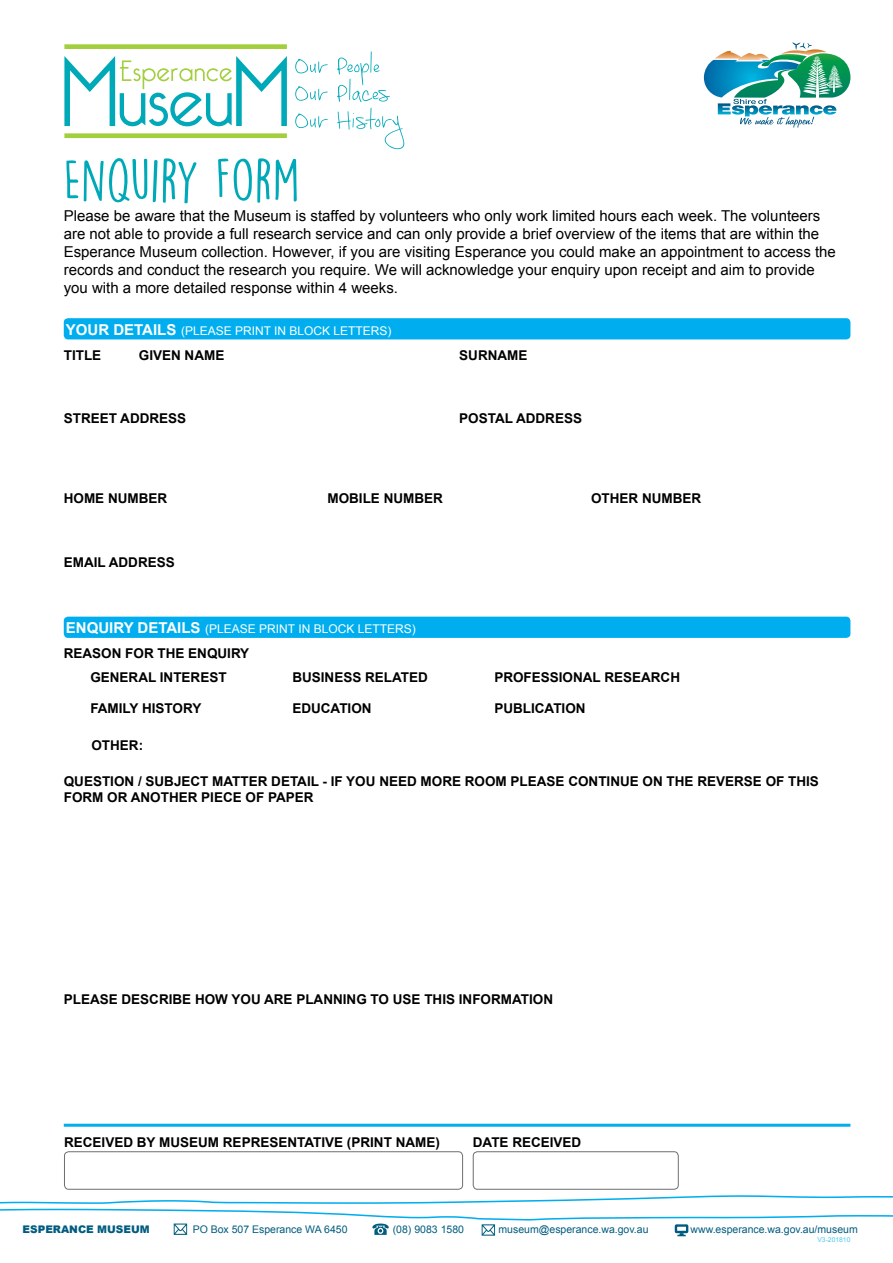
<style>
.page{position:relative;width:893px;height:1263px;background:#fff}
.page>*{position:absolute;margin:0;border:0;box-sizing:border-box;transform-origin:0 0}
.t1{font:55.05px "September Mornings";color:#00a9b7}
.t2{font:54px "DK Lemon Yellow Sun";color:#00a9b7}
.t3{font:15px/18px "Arial";color:#000}
.t4{font:700 13.5px/16.2px "Arial";color:#000}
.t5{font:12px "Arial";color:#fff}
.t6{font:10.5px "Arial";color:#005c7f}
.t7{font:900 10.5px "Arial";color:#005c7f}
.t8{font:6.75px "Arial";color:#4fc8ed}
.s1{font-weight:700;font-size:15px}
</style>
<div class="page">
<svg style="left:704px;top:43px;width:146px;height:85px"></svg>
<svg style="left:0;top:1195px;width:893px;height:42px"></svg>
<svg style="left:64px;top:56px;width:223px;height:70px"></svg>
<div style="left:64px;top:133px;width:223px;height:5px;background:#a3ce3e"></div>
<div style="left:64px;top:44px;width:223px;height:5px;background:#a3ce3e"></div>
<div style="left:64px;top:617px;width:786px;height:21px;background:#00aeef;border-radius:4px"></div>
<div style="left:64px;top:1151px;width:399px;height:38px;border:1px solid #6d6e71;border-radius:4px"></div>
<div style="left:473px;top:1151px;width:206px;height:38px;border:1px solid #6d6e71;border-radius:4px"></div>
<hr style="left:64px;top:1124px;width:786px;height:3px;background:#00aeef">
<div style="left:64px;top:318px;width:786px;height:21px;background:#00aeef;border-radius:4px"></div>
<h1 class="t1" style="left:295px;top:41px;width:86px">Our People</h1>
<h1 class="t1" style="left:295px;top:68px;width:96px">Our Places</h1>
<h1 class="t1" style="left:295px;top:96px;width:109px">Our History</h1>
<h2 class="t2" style="left:64px;top:147px;width:237px">ENQUIRY FORM</h2>
<p class="t3" style="left:64px;top:207px;width:774px">Please be aware that the Museum is staffed by volunteers who only work limited hours each week. The volunteers are not able to provide a full research service and can only provide a brief overview of the items that are within the Esperance Museum collection. However, if you are visiting Esperance you could make an appointment to access the records and conduct the research you require. We will acknowledge your enquiry upon receipt and aim to provide you with a more detailed response within 4 weeks.</p>
<p class="t5" style="left:66px;top:323px;width:327px"><span class="s1">YOUR DETAILS</span> (PLEASE PRINT IN BLOCK LETTERS)</p>
<p class="t4" style="left:64px;top:347px;width:39px">TITLE</p>
<p class="t4" style="left:139px;top:347px;width:87px">GIVEN NAME</p>
<p class="t4" style="left:459px;top:347px;width:70px">SURNAME</p>
<p class="t4" style="left:64px;top:410px;width:124px">STREET ADDRESS</p>
<p class="t4" style="left:459px;top:410px;width:124px">POSTAL ADDRESS</p>
<p class="t4" style="left:64px;top:490px;width:105px">HOME NUMBER</p>
<p class="t4" style="left:327px;top:490px;width:117px">MOBILE NUMBER</p>
<p class="t4" style="left:591px;top:490px;width:112px">OTHER NUMBER</p>
<p class="t4" style="left:64px;top:554px;width:113px">EMAIL ADDRESS</p>
<p class="t5" style="left:66px;top:621px;width:351px"><span class="s1">ENQUIRY DETAILS</span> (PLEASE PRINT IN BLOCK LETTERS)</p>
<p class="t4" style="left:64px;top:642px;width:187px;line-height:24px;text-align:center">REASON FOR THE ENQUIRY<br>GENERAL INTEREST</p>
<p class="t4" style="left:90px;top:701px;width:113px">FAMILY HISTORY</p>
<p class="t4" style="left:91px;top:738px;width:53px">OTHER:</p>
<p class="t4" style="left:292px;top:670px;width:137px">BUSINESS RELATED</p>
<p class="t4" style="left:494px;top:670px;width:187px">PROFESSIONAL RESEARCH</p>
<p class="t4" style="left:292px;top:701px;width:81px">EDUCATION</p>
<p class="t4" style="left:494px;top:701px;width:93px">PUBLICATION</p>
<p class="t4" style="left:64px;top:774px;width:757px">QUESTION / SUBJECT MATTER DETAIL - IF YOU NEED MORE ROOM PLEASE CONTINUE ON THE REVERSE OF THIS<br>FORM OR ANOTHER PIECE OF PAPER</p>
<p class="t4" style="left:64px;top:992px;width:491px">PLEASE DESCRIBE HOW YOU ARE PLANNING TO USE THIS INFORMATION</p>
<p class="t4" style="left:64px;top:1134px;width:377px">RECEIVED BY MUSEUM REPRESENTATIVE (PRINT NAME)</p>
<p class="t4" style="left:473px;top:1134px;width:110px">DATE RECEIVED</p>
<p class="t7" style="left:23px;top:1221px;width:129px">ESPERANCE MUSEUM</p>
<p class="t6" style="left:193px;top:1222px;width:156px">PO Box 507 Esperance WA 6450</p>
<p class="t6" style="left:393px;top:1222px;width:73px">(08) 9083 1580</p>
<p class="t6" style="left:499px;top:1222px;width:151px">museum@esperance.wa.gov.au</p>
<p class="t6" style="left:690px;top:1222px;width:169px">www.esperance.wa.gov.au/museum</p>
<p class="t8" style="left:817px;top:1235px;width:35px">V3-201810</p>
</div>
